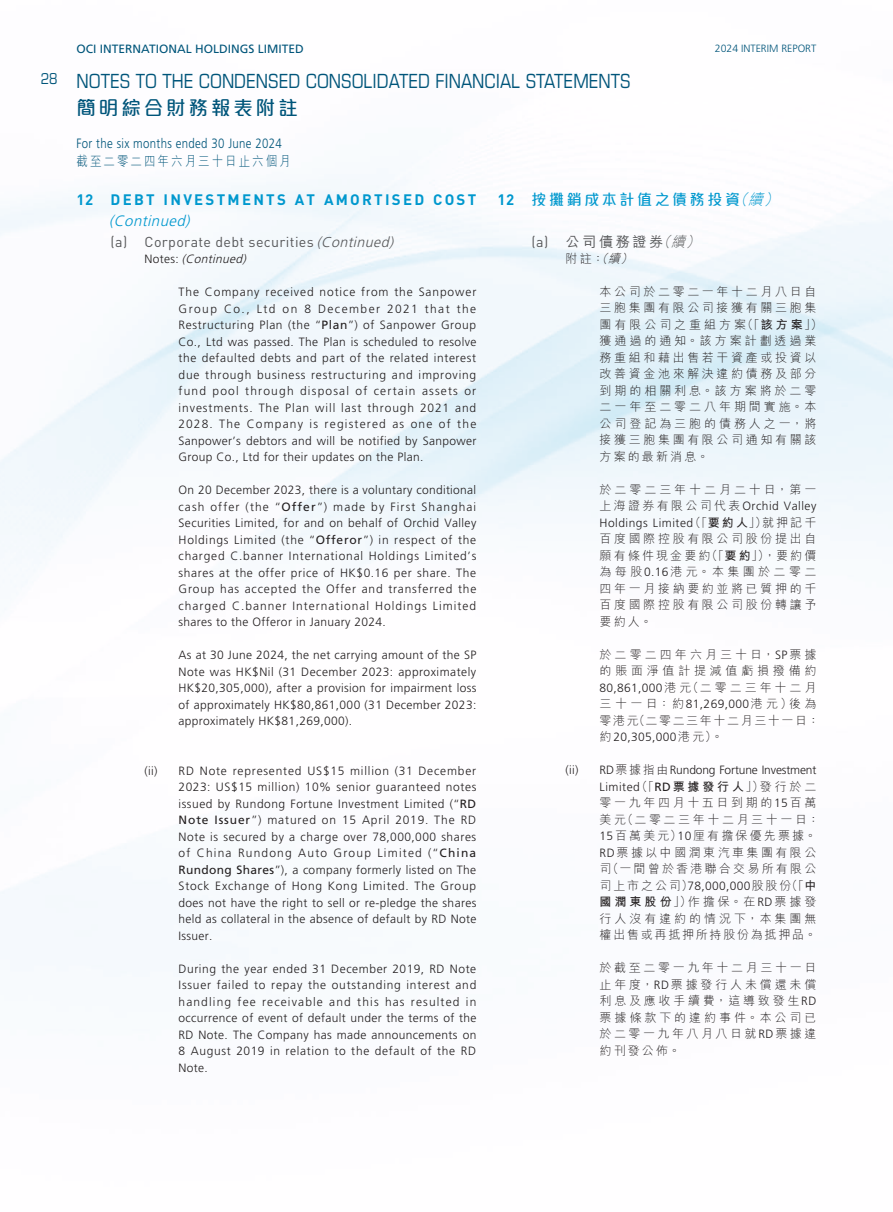
<style>
.page{position:relative;width:893px;height:1212px;background:#fff}
.page>*{position:absolute;margin:0;border:0;box-sizing:border-box;transform-origin:0 0}
.t1{font:condensed 19.5px "Eurostile LT Std";color:#00557a}
.t2{font:500 19.5px "M Elle HK";letter-spacing:.15em;color:#00557a}
._01_Heading_1{font:700 15px/21px "DIN Pro";letter-spacing:.15em;color:#0098ce}
._01_Heading_1-2{font:500 15px "M Elle HK";letter-spacing:.175em;color:#0098ce}
.t3{font:condensed 15px "Eurostile LT Std";color:#00557a}
._02_Heading_2{font:14.25px "DIN Pro";letter-spacing:.025em;color:#57585a}
._02_Heading_2-2{font:500 14.25px "M Hei HK";letter-spacing:.175em;color:#57585a}
.t4{font:300 13.5px "Frutiger LT Std";letter-spacing:.03em;color:#00557a;scale:.85 1}
.t5{font:300 13.5px "M Hei HK";letter-spacing:.18em;color:#00557a;scale:.85 1}
._10_Notes_text{font:300 12px/16.5px "Frutiger LT Std";letter-spacing:.03em;color:#231f20;text-align:justify}
._10_Notes_text-2{font:300 12px/16.5px "M Hei HK";letter-spacing:.22em;color:#231f20}
._10_Notes_text-3{font:300 12px/16.5px "M Hei HK";letter-spacing:.255em;color:#231f20}
.t6{font:12px "Frutiger LT Std";color:#00557a}
._10_Notes_text-4{font:italic 300 12px "Frutiger LT Std";color:#231f20}
.t7{font:300 10.5px "Frutiger LT Std";color:#00557a}
.s1{font-family:"Frutiger LT Std";font-weight:300;font-style:italic}
.s2{font-style:normal}
.s3{font-weight:400}
.s4{font-family:"DIN Pro";font-weight:700}
.s5{font-family:"M Hei HK";font-weight:300;font-style:italic}
.s6{font-family:"DIN Pro";font-weight:400}
.s7{font-weight:300;font-style:italic}
.s8{font-style:italic}
.s9{font-weight:700}
.s10{font-family:"Frutiger LT Std"}
.s11{font-family:"Frutiger LT Std";font-weight:400}
</style>
<div class="page">
<p class="t3" style="left:41px;top:69px;width:18px">28</p>
<p class="t6" style="left:77px;top:42px;width:229px">OCI INTERNATIONAL HOLDINGS LIMITED</p>
<p class="t7" style="left:715px;top:42px;width:103px">2024 INTERIM REPORT</p>
<h1 class="t1" style="left:77px;top:69px;width:556px">NOTES TO THE CONDENSED CONSOLIDATED FINANCIAL STATEMENTS</h1>
<h1 class="t2" style="left:77px;top:98px;width:223px">簡明綜合財務報表附註</h1>
<p class="t4" style="left:77px;top:136px;width:243px">For the six months ended 30 June 2024</p>
<p class="t5" style="left:77px;top:154px;width:254px">截至二零二四年六月三十日止六個月</p>
<p class="_01_Heading_1" style="left:109px;top:188px;width:369px;text-indent:-33px">12 DEBT INVESTMENTS AT AMORTISED COST <span class="s1">(Continued)</span></p>
<p class="_02_Heading_2" style="left:111px;top:232px;width:288px">(a) Corporate debt securities <span class="s1">(Continued)</span></p>
<p class="_10_Notes_text-4" style="left:145px;top:252px;width:106px"><span class="s2">N o t e s :</span> (Continued)</p>
<p class="_10_Notes_text" style="left:179px;top:284px;width:299px">The Company received notice from the Sanpower Group Co., Ltd on 8 December 2021 that the Restructuring Plan (the “<span class="s3">Plan</span>”) of Sanpower Group Co., Ltd was passed. The Plan is scheduled to resolve the defaulted debts and part of the related interest due through business restructuring and improving fund pool through disposal of certain assets or investments. The Plan will last through 2021 and 2028. The Company is registered as one of the Sanpower’s debtors and will be notified by Sanpower Group Co., Ltd for their updates on the Plan.</p>
<p class="_10_Notes_text" style="left:179px;top:482px;width:299px">On 20 December 2023, there is a voluntary conditional cash offer (the “<span class="s3">Offer</span>”) made by First Shanghai Securities Limited, for and on behalf of Orchid Valley Holdings Limited (the “<span class="s3">Offeror</span>”) in respect of the charged C.banner International Holdings Limited’s shares at the offer price of HK$0.16 per share. The Group has accepted the Offer and transferred the charged C.banner International Holdings Limited shares to the Offeror in January 2024.</p>
<p class="_10_Notes_text" style="left:179px;top:647px;width:299px">As at 30 June 2024, the net carrying amount of the SP Note was HK$Nil (31 December 2023: approximately HK$20,305,000), after a provision for impairment loss of approximately HK$80,861,000 (31 December 2023: approximately HK$81,269,000).</p>
<p class="_10_Notes_text" style="left:145px;top:763px;width:15px">(ii)</p>
<p class="_10_Notes_text" style="left:179px;top:763px;width:299px">RD Note represented US$15 million (31 December 2023: US$15 million) 10% senior guaranteed notes issued by Rundong Fortune Investment Limited (“<span class="s3">RD Note Issuer</span>”) matured on 15 April 2019. The RD Note is secured by a charge over 78,000,000 shares of China Rundong Auto Group Limited (“<span class="s3">China Rundong Shares</span>”), a company formerly listed on The Stock Exchange of Hong Kong Limited. The Group does not have the right to sell or re-pledge the shares held as collateral in the absence of default by RD Note Issuer.</p>
<p class="_10_Notes_text" style="left:179px;top:961px;width:299px">During the year ended 31 December 2019, RD Note Issuer failed to repay the outstanding interest and handling fee receivable and this has resulted in occurrence of event of default under the terms of the RD Note. The Company has made announcements on 8 August 2019 in relation to the default of the RD Note.</p>
<p class="_01_Heading_1-2" style="left:497px;top:192px;width:286px"><span class="s4">12</span> 按攤銷成本計值之債務投資<span class="s5">（續）</span></p>
<p class="_02_Heading_2-2" style="left:531px;top:231px;width:173px"><span class="s6">(a)</span> 公司債務證券<span class="s7">（續）</span></p>
<p class="_10_Notes_text-2" style="left:566px;top:250px;width:71px">附註：<span class="s8">（續）</span></p>
<p class="_10_Notes_text-2" style="left:600px;top:283px;width:224px">本公司於二零二一年十二月八日自三胞集團有限公司接獲有關三胞集團有限公司之重組方案（「<span class="s9">該方案</span>」）獲通過的通知。該方案計劃透過業務重組和藉出售若干資產或投資以改善資金池來解決違約債務及部分到期的相關利息。該方案將於二零二一年至二零二八年期間實施。本公司登記為三胞的債務人之一，將接獲三胞集團有限公司通知有關該方案的最新消息。</p>
<p class="_10_Notes_text-2" style="left:600px;top:481px;width:218px;text-align:justify">於二零二三年十二月二十日，第一上海證券有限公司代表<span class="s10">Orchid Valley Holdings Limited</span>（「<span class="s9">要約人</span>」）就押記千百度國際控股有限公司股份提出自願有條件現金要約（「<span class="s9">要約</span>」），要約價為每股<span class="s10">0.16</span>港元。本集團於二零二四年一月接納要約並將已質押的千百度國際控股有限公司股份轉讓予要約人。</p>
<p class="_10_Notes_text-3" style="left:600px;top:646px;width:221px">於二零二四年六月三十日，<span class="s10">SP</span>票據的賬面淨值計提減值虧損撥備約<br><span class="s10">80,861,000</span>港元（二零二三年十二月三十一日：約<span class="s10">81,269,000</span>港元）後為零港元（二零二三年十二月三十一日：約<span class="s10">20,305,000</span>港元）。</p>
<p class="_10_Notes_text" style="left:566px;top:762px;width:15px">(ii)</p>
<p class="_10_Notes_text-2" style="left:600px;top:761px;width:221px"><span class="s10">RD</span>票據指由<span class="s10">Rundong Fortune Investment<br>Limited</span>（「<span class="s11">RD</span><span class="s9">票據發行人</span>」）發行於二零一九年四月十五日到期的<span class="s10">15</span>百萬美元（二零二三年十二月三十一日：<br><span class="s10">15</span>百萬美元）<span class="s10">10</span>厘有擔保優先票據。<br><span class="s10">RD</span>票據以中國潤東汽車集團有限公司（一間曾於香港聯合交易所有限公司上市之公司）<span class="s10">78,000,000</span>股股份（「<span class="s9">中國潤東股份</span>」）作擔保。在<span class="s10">RD</span>票據發行人沒有違約的情況下，本集團無權出售或再抵押所持股份為抵押品。</p>
<p class="_10_Notes_text-2" style="left:600px;top:959px;width:218px;text-align:justify">於截至二零一九年十二月三十一日止年度，<span class="s10">RD</span>票據發行人未償還未償利息及應收手續費，這導致發生<span class="s10">RD</span>票據條款下的違約事件。本公司已於二零一九年八月八日就<span class="s10">RD</span>票據違約刊發公佈。</p>
</div>
